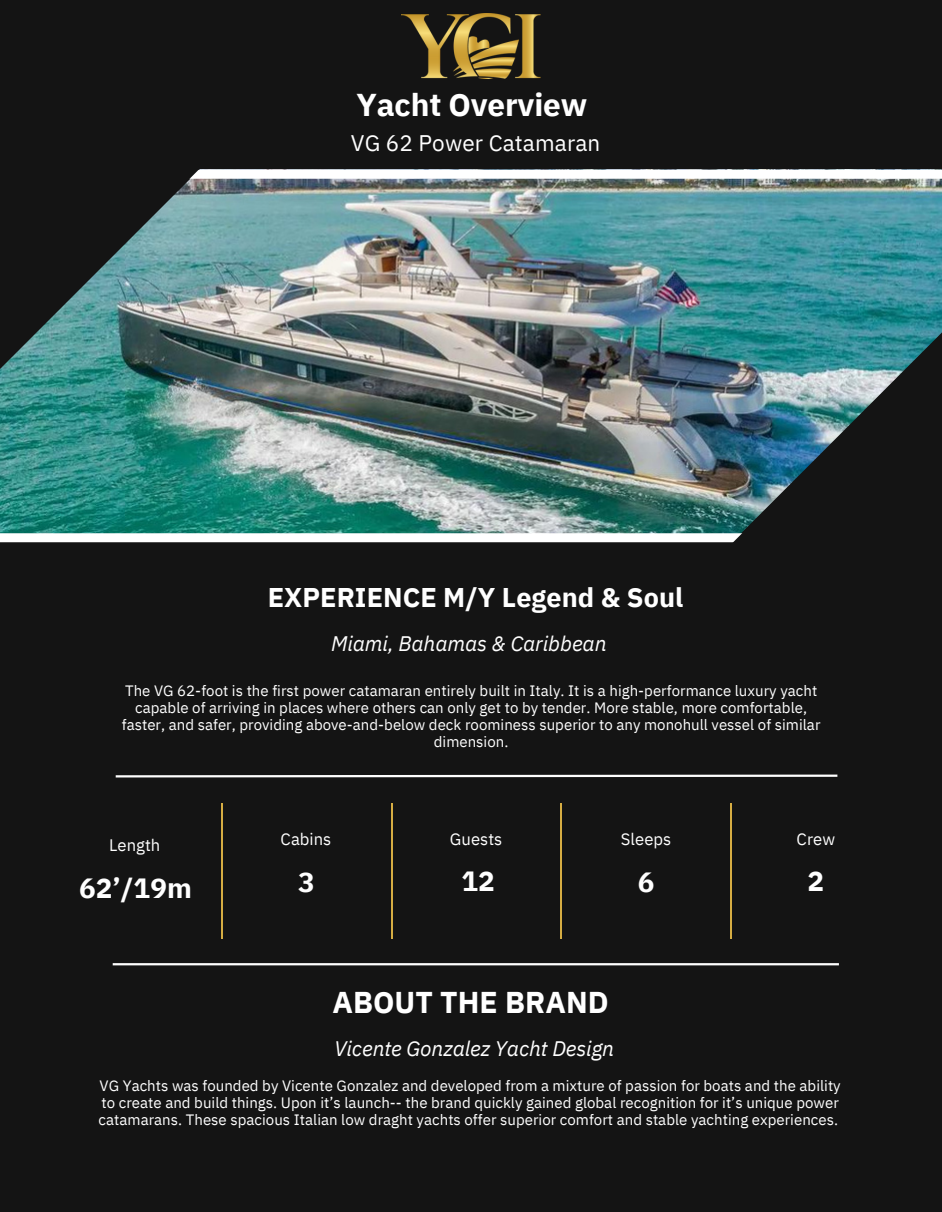
<style>
.page{position:relative;width:942px;height:1212px;background:#141414}
.page>*{position:absolute;margin:0;border:0;box-sizing:border-box;transform-origin:0 0}
.t1{font:700 31.5px "IBM Plex Sans";letter-spacing:-.005em;color:#fff}
.t2{font:700 30px "IBM Plex Sans";color:#fff}
.t3{font:700 27.75px "IBM Plex Sans";color:#fff}
.t4{font:700 27px "IBM Plex Sans";color:#fff}
.t5{font:22.5px "IBM Plex Sans";letter-spacing:.005em;color:#fff}
.t6{font:italic 21px "IBM Plex Sans";letter-spacing:-.005em;color:#fff}
.t7{font:16.65px "IBM Plex Sans";color:#fff}
.t8{font:15px/17px "IBM Plex Sans";color:#fff}
</style>
<div class="page">
<hr style="left:221px;top:803px;width:1px;height:135px;background:#d6ad43">
<hr style="left:391px;top:803px;width:2px;height:135px;background:#d6ad43">
<hr style="left:560px;top:803px;width:1px;height:135px;background:#d6ad43">
<hr style="left:730px;top:803px;width:2px;height:135px;background:#d6ad43">
<hr style="left:113px;top:963px;width:726px;height:2px;background:#fff">
<svg style="left:115px;top:774px;width:617px;height:4px"></svg>
<img style="left:0;top:179px;width:942px;height:354px">
<img style="left:0;top:169px;width:264px;height:277px">
<img style="left:732px;top:293px;width:210px;height:484px">
<div style="left:0;top:533px;width:744px;height:9px;background:#fff"></div>
<img style="left:402px;top:13px;width:139px;height:66px">
<div style="left:188px;top:170px;width:754px;height:9px;background:#fff"></div>
<svg style="left:158px;top:169px;width:60px;height:35px"></svg>
<svg style="left:714px;top:507px;width:60px;height:61px"></svg>
<p class="t1" style="left:356px;top:84px;width:232px">Yacht Overview</p>
<p class="t5" style="left:351px;top:128px;width:251px">VG 62 Power Catamaran</p>
<p class="t4" style="left:268px;top:579px;width:417px">EXPERIENCE M/Y Legend &amp; Soul</p>
<p class="t6" style="left:331px;top:629px;width:277px">Miami, Bahamas &amp; Caribbean</p>
<p class="t8" style="left:122px;top:682px;width:700px;text-align:center">The VG 62-foot is the first power catamaran entirely built in Italy. It is a high-performance luxury yacht capable of arriving in places where others can only get to by tender. More stable, more comfortable, faster, and safer, providing above-and-below deck roominess superior to any monohull vessel of similar dimension.</p>
<p class="t7" style="left:109px;top:834px;width:53px">Length</p>
<p class="t7" style="left:281px;top:828px;width:52px">Cabins</p>
<p class="t7" style="left:450px;top:828px;width:54px">Guests</p>
<p class="t7" style="left:621px;top:828px;width:52px">Sleeps</p>
<p class="t3" style="left:79px;top:869px;width:114px">62’/19m</p>
<p class="t3" style="left:298px;top:863px;width:18px">3</p>
<p class="t3" style="left:461px;top:862px;width:35px">12</p>
<p class="t3" style="left:638px;top:863px;width:18px">6</p>
<p class="t2" style="left:332px;top:982px;width:278px">ABOUT THE BRAND</p>
<p class="t6" style="left:334px;top:1035px;width:281px">Vicente Gonzalez Yacht Design</p>
<p class="t7" style="left:796px;top:828px;width:40px">Crew</p>
<p class="t3" style="left:807px;top:862px;width:18px">2</p>
<p class="t8" style="left:99px;top:1077px;width:743px">VG Yachts was founded by Vicente Gonzalez and developed from a mixture of passion for boats and the ability to create and build things. Upon it’s launch-- the brand quickly gained global recognition for it’s unique power catamarans. These spacious Italian low draght yachts offer superior comfort and stable yachting experiences.</p>
</div>
